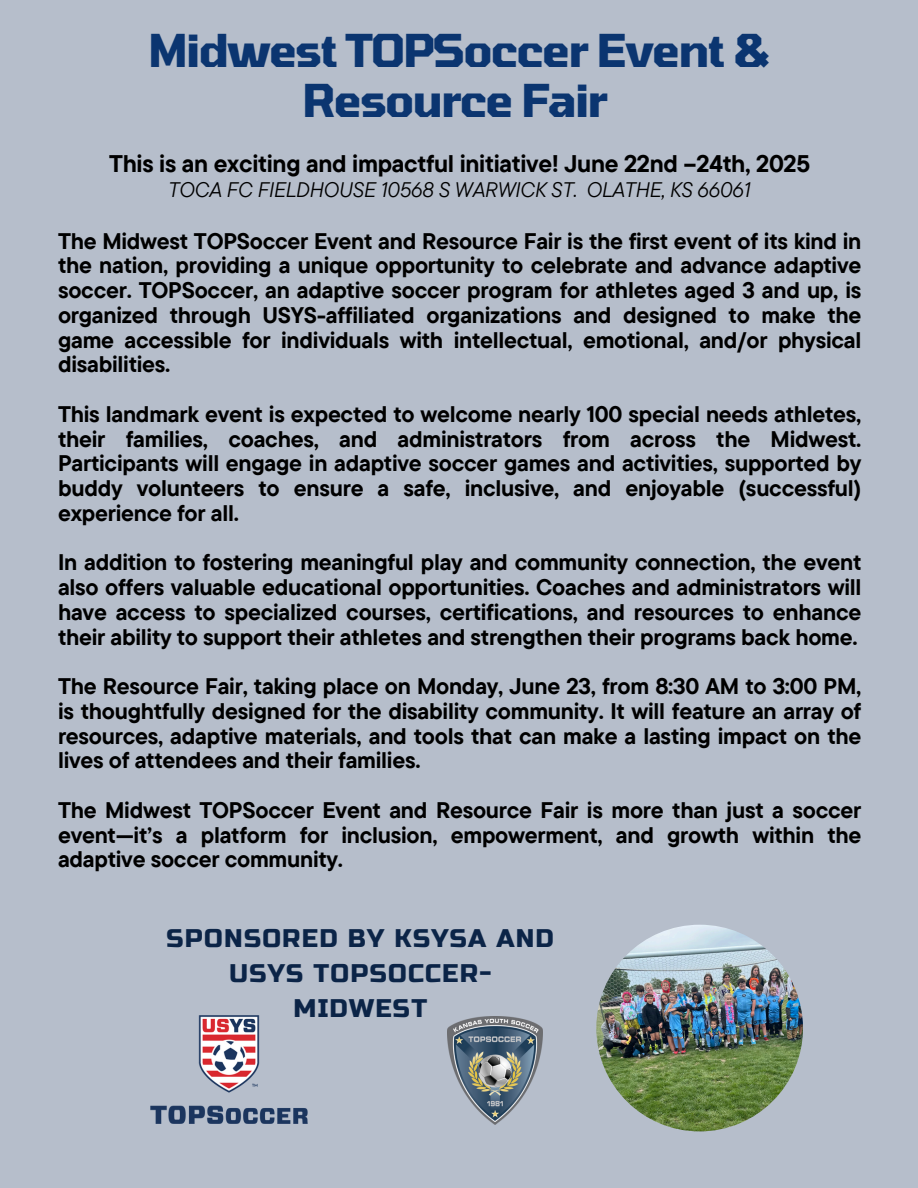
<style>
.page{position:relative;width:918px;height:1188px;background:#b6becb}
.page>*{position:absolute;margin:0;border:0;box-sizing:border-box;transform-origin:0 0}
.t1{font:700 45px/50.7px "Tomorrow";letter-spacing:-.04em;color:#0b3570;text-align:center}
.t2{font:25.5px/34.8px "Russo One";letter-spacing:.05em;color:#0b2447;text-align:center}
.t3{font:700 24px "TT Commons Pro";letter-spacing:-.01em;color:#000}
.t4{font:700 22.5px/24.8px "TT Commons Pro";letter-spacing:-.01em;color:#000;text-align:justify}
.t5{font:italic 21px "TT Commons Pro";letter-spacing:-.01em;color:#000}
</style>
<div class="page">
<img style="left:151px;top:1016px;width:156px;height:108px">
<img style="left:448px;top:1016px;width:94px;height:108px">
<img style="left:596px;top:925px;width:207px;height:206px;border-radius:50%">
<h1 class="t1" style="left:148px;top:23px;width:625px">Midwest TOPSoccer Event &amp;<br>Resource Fair</h1>
<h3 class="t3" style="left:109px;top:148px;width:703px">This is an exciting and impactful initiative! June 22nd –24th, 2025</h3>
<h3 class="t5" style="left:168px;top:176px;width:584px">TOCA FC FIELDHOUSE 10568 S WARWICK ST. OLATHE, KS 66061</h3>
<p class="t4" style="left:58px;top:228px;width:805px">The Midwest TOPSoccer Event and Resource Fair is the first event of its kind in the nation, providing a unique opportunity to celebrate and advance adaptive soccer. TOPSoccer, an adaptive soccer program for athletes aged 3 and up, is organized through USYS-affiliated organizations and designed to make the game accessible for individuals with intellectual, emotional, and/or physical disabilities.</p>
<p class="t4" style="left:58px;top:401px;width:805px">This landmark event is expected to welcome nearly 100 special needs athletes, their families, coaches, and administrators from across the Midwest.<br>Participants will engage in adaptive soccer games and activities, supported by buddy volunteers to ensure a safe, inclusive, and enjoyable (successful) experience for all.</p>
<p class="t4" style="left:58px;top:550px;width:805px">In addition to fostering meaningful play and community connection, the event also offers valuable educational opportunities. Coaches and administrators will have access to specialized courses, certifications, and resources to enhance their ability to support their athletes and strengthen their programs back home.</p>
<p class="t4" style="left:58px;top:673px;width:805px">The Resource Fair, taking place on Monday, June 23, from 8:30 AM to 3:00 PM, is thoughtfully designed for the disability community. It will feature an array of resources, adaptive materials, and tools that can make a lasting impact on the lives of attendees and their families.</p>
<p class="t4" style="left:58px;top:797px;width:805px">The Midwest TOPSoccer Event and Resource Fair is more than just a soccer event—it’s a platform for inclusion, empowerment, and growth within the adaptive soccer community.</p>
<h2 class="t2" style="left:167px;top:921px;width:389px">SPONSORED BY KSYSA AND<br>USYS TOPSOCCER-<br>MIDWEST</h2>
</div>
